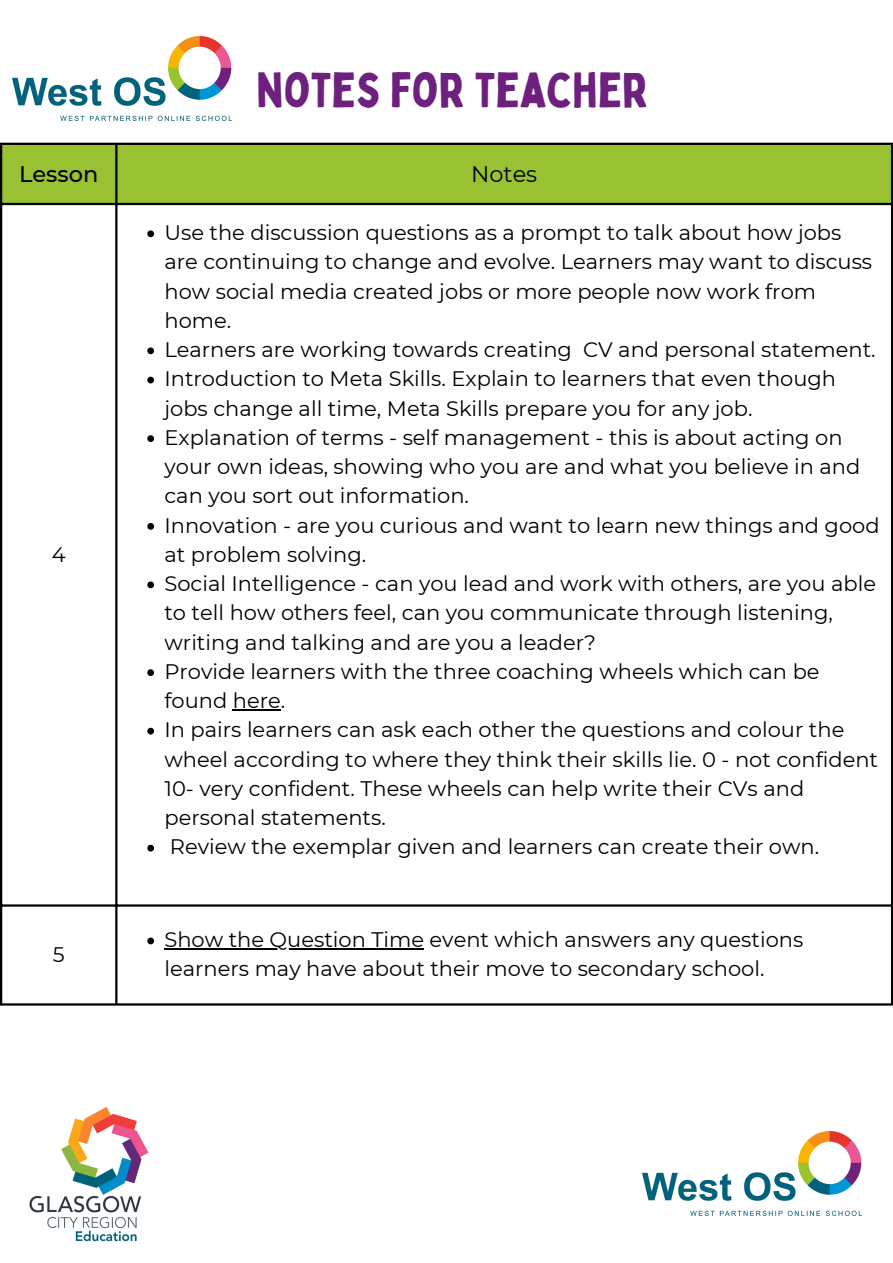
<style>
.page{position:relative;width:893px;height:1263px;background:#fff}
.page>*{position:absolute;margin:0;border:0;box-sizing:border-box;transform-origin:0 0}
.t1{font:48.15px "Bobby Jones";color:#6d207e}
.t2{font:500 22.5px "Montserrat";color:#000}
.t3{font:22.5px "Montserrat";color:#000}
.t4{font:21px/29.2px "Montserrat";color:#000}
</style>
<div class="page">
<div style="left:2px;top:145px;width:889px;height:58px;background:#98c231"></div>
<svg style="left:147px;top:230px;width:7px;height:7px"></svg>
<svg style="left:147px;top:347px;width:7px;height:7px"></svg>
<svg style="left:147px;top:377px;width:7px;height:6px"></svg>
<svg style="left:147px;top:435px;width:7px;height:7px"></svg>
<svg style="left:147px;top:523px;width:7px;height:7px"></svg>
<svg style="left:147px;top:581px;width:7px;height:7px"></svg>
<svg style="left:147px;top:669px;width:7px;height:7px"></svg>
<hr style="left:233px;top:709px;width:48px;height:2px;background:#000">
<svg style="left:147px;top:728px;width:7px;height:6px"></svg>
<svg style="left:147px;top:845px;width:7px;height:6px"></svg>
<svg style="left:147px;top:937px;width:7px;height:7px"></svg>
<hr style="left:164px;top:948px;width:260px;height:2px;background:#000">
<hr style="left:0;top:145px;width:2px;height:858px;background:#000">
<hr style="left:115px;top:145px;width:2px;height:858px;background:#000">
<hr style="left:891px;top:145px;width:2px;height:858px;background:#000">
<hr style="left:0;top:143px;width:893px;height:2px;background:#000">
<hr style="left:0;top:203px;width:893px;height:2px;background:#000">
<hr style="left:0;top:904px;width:893px;height:3px;background:#000">
<hr style="left:0;top:1003px;width:893px;height:2px;background:#000">
<img style="left:29px;top:1106px;width:120px;height:136px">
<img style="left:12px;top:36px;width:219px;height:84px">
<img style="left:642px;top:1132px;width:219px;height:83px">
<h1 class="t1" style="left:256px;top:60px;width:393px">NOTES FOR TEACHER</h1>
<p class="t2" style="left:19px;top:160px;width:81px">Lesson</p>
<p class="t3" style="left:471px;top:160px;width:68px">Notes</p>
<p class="t4" style="left:52px;top:540px;width:15px">4</p>
<p class="t4" style="left:53px;top:940px;width:13px">5</p>
<p class="t4" style="left:164px;top:218px;width:716px">Use the discussion questions as a prompt to talk about how jobs are continuing to change and evolve. Learners may want to discuss how social media created jobs or more people now work from home.<br>Learners are working towards creating CV and personal statement.<br>Introduction to Meta Skills. Explain to learners that even though jobs change all time, Meta Skills prepare you for any job.<br>Explanation of terms - self management - this is about acting on your own ideas, showing who you are and what you believe in and can you sort out information.<br>Innovation - are you curious and want to learn new things and good at problem solving.<br>Social Intelligence - can you lead and work with others, are you able to tell how others feel, can you communicate through listening, writing and talking and are you a leader?<br>Provide learners with the three coaching wheels which can be found here.<br>In pairs learners can ask each other the questions and colour the wheel according to where they think their skills lie. 0 - not confident 10- very confident. These wheels can help write their CVs and personal statements.<br>Review the exemplar given and learners can create their own.</p>
<p class="t4" style="left:164px;top:925px;width:640px">Show the Question Time event which answers any questions learners may have about their move to secondary school.</p>
</div>
